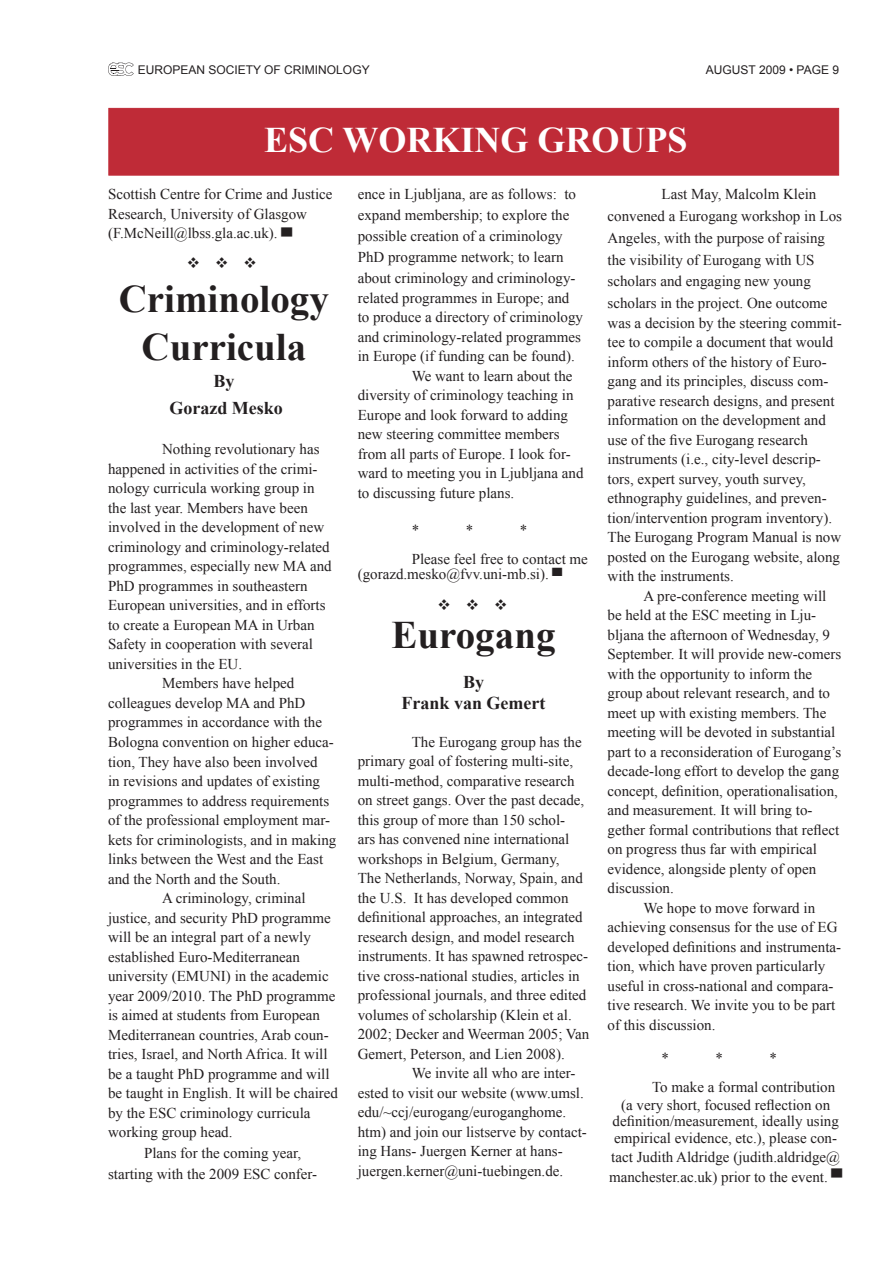
<style>
.page{position:relative;width:893px;height:1263px;background:#fff}
.page>*{position:absolute;margin:0;border:0;box-sizing:border-box;transform-origin:0 0}
.t1{font:700 39px/48px "Times New Roman";color:#231f20;text-align:center}
.cont_d{font:700 36px "Times New Roman";color:#fff}
.t2{font:700 18px "Times New Roman";color:#231f20}
.t3{font:15px/19.5px "Times New Roman";color:#231f20}
.cont_d-2{font:15px "Wingdings";color:#231f20}
.t4{font:12px "Arial";color:#231f20}
</style>
<div class="page">
<svg style="left:108px;top:63px;width:26px;height:13px"></svg>
<div style="left:108px;top:108px;width:731px;height:68px;background:#bf2b37;border:1px solid #bf2b37"></div>
<p class="t4" style="left:138px;top:62px;width:233px">EUROPEAN SOCIETY OF CRIMINOLOGY</p>
<p class="t4" style="left:706px;top:62px;width:135px">AUGUST 2009 • PAGE 9</p>
<p class="cont_d" style="left:264px;top:115px;width:425px">ESC WORKING GROUPS</p>
<p class="t3" style="left:108px;top:184px;width:226px">Scottish Centre for Crime and Justice<br>Research, University of Glasgow (F.McNeill@lbss.gla.ac.uk). ▀</p>
<p class="cont_d-2" style="left:187px;top:255px;width:72px">❖ ❖ ❖</p>
<p class="t1" style="left:119px;top:274px;width:212px">Criminology<br>Curricula</p>
<p class="t2" style="left:213px;top:368px;width:23px">By</p>
<p class="t2" style="left:169px;top:395px;width:115px">Gorazd Mesko</p>
<p class="t3" style="left:108px;top:439px;width:225px;text-indent:54px">Nothing revolutionary has happened in activities of the crimi&shy;nology curricula working group in the last year. Members have been involved in the development of new criminology and criminology-related programmes, especially new MA and PhD programmes in southeastern European universities, and in efforts to create a European MA in Urban Safety in cooperation with several universities in the EU.</p>
<p class="t3" style="left:108px;top:673px;width:230px;text-indent:54px">Members have helped colleagues develop MA and PhD programmes in accordance with the Bologna convention on higher educa&shy;tion, They have also been involved<br>in revisions and updates of existing programmes to address requirements of the professional employment mar&shy;kets for criminologists, and in making links between the West and the East and the North and the South.</p>
<p class="t3" style="left:108px;top:888px;width:231px;text-indent:54px">A criminology, criminal justice, and security PhD programme will be an integral part of a newly established Euro-Mediterranean university (EMUNI) in the academic year 2009/2010. The PhD programme is aimed at students from European Mediterranean countries, Arab coun&shy;tries, Israel, and North Africa. It will be a taught PhD programme and will be taught in English. It will be chaired by the ESC criminology curricula working group head.</p>
<p class="t3" style="left:108px;top:1142px;width:211px;line-height:21px;text-indent:36px">Plans for the coming year, starting with the 2009 ESC confer-</p>
<p class="t3" style="left:358px;top:184px;width:220px;line-height:21px">ence in Ljubljana, are as follows: to expand membership; to explore the possible creation of a criminology PhD programme network; to learn about criminology and criminology-</p>
<p class="t3" style="left:358px;top:288px;width:227px">related programmes in Europe; and to produce a directory of criminology and criminology-related programmes in Europe (if funding can be found).</p>
<p class="t3" style="left:358px;top:366px;width:227px;text-indent:54px">We want to learn about the diversity of criminology teaching in<br>Europe and look forward to adding new steering committee members from all parts of Europe. I look for&shy;ward to meeting you in Ljubljana and to discussing future plans.</p>
<p class="t3" style="left:412px;top:520px;width:9px">*</p>
<p class="t3" style="left:466px;top:520px;width:9px">*</p>
<p class="t3" style="left:520px;top:520px;width:9px">*</p>
<p class="t3" style="left:358px;top:551px;width:232px;line-height:15px;text-indent:54px">Please feel free to contact me (gorazd.mesko@fvv.uni-mb.si). <sub>▀</sub></p>
<p class="cont_d-2" style="left:437px;top:597px;width:72px">❖ ❖ ❖</p>
<p class="t1" style="left:391px;top:610px;width:165px">Eurogang</p>
<p class="t2" style="left:463px;top:669px;width:23px">By</p>
<p class="t2" style="left:401px;top:691px;width:145px">Frank van Gemert</p>
<p class="t3" style="left:358px;top:732px;width:233px;text-indent:54px">The Eurogang group has the primary goal of fostering multi-site, multi-method, comparative research on street gangs. Over the past decade, this group of more than 150 schol-<br>ars has convened nine international workshops in Belgium, Germany,<br>The Netherlands, Norway, Spain, and the U.S. It has developed common definitional approaches, an integrated research design, and model research instruments. It has spawned retrospec&shy;tive cross-national studies, articles in professional journals, and three edited volumes of scholarship (Klein et al.<br>2002; Decker and Weerman 2005; Van Gemert, Peterson, and Lien 2008).</p>
<p class="t3" style="left:358px;top:1063px;width:231px;text-indent:54px">We invite all who are inter&shy;ested to visit our website (www.umsl. edu/~ccj/eurogang/euroganghome. htm) and join our listserve by contact&shy;ing Hans- Juergen Kerner at hans&shy;juergen.kerner@uni-tuebingen.de.</p>
<p class="t3" style="left:608px;top:183px;width:236px;line-height:21.8px;text-indent:54px">Last May, Malcolm Klein convened a Eurogang workshop in Los Angeles, with the purpose of raising the visibility of Eurogang with US scholars and engaging new young scholars in the project. One outcome</p>
<p class="t3" style="left:608px;top:313px;width:236px">was a decision by the steering commit&shy;tee to compile a document that would inform others of the history of Euro&shy;gang and its principles, discuss com&shy;parative research designs, and present information on the development and use of the five Eurogang research instruments (i.e., city-level descrip&shy;tors, expert survey, youth survey, ethnography guidelines, and preven&shy;tion/intervention program inventory).<br>The Eurogang Program Manual is now posted on the Eurogang website, along with the instruments.</p>
<p class="t3" style="left:608px;top:586px;width:235px;text-indent:36px">A pre-conference meeting will be held at the ESC meeting in Lju&shy;bljana the afternoon of Wednesday, 9<br>September. It will provide new-comers with the opportunity to inform the group about relevant research, and to meet up with existing members. The meeting will be devoted in substantial part to a reconsideration of Eurogang’s decade-long effort to develop the gang concept, definition, operationalisation, and measurement. It will bring to&shy;gether formal contributions that reflect on progress thus far with empirical evidence, alongside plenty of open discussion.</p>
<p class="t3" style="left:608px;top:898px;width:235px;text-indent:36px">We hope to move forward in achieving consensus for the use of EG developed definitions and instrumenta&shy;tion, which have proven particularly useful in cross-national and compara&shy;tive research. We invite you to be part of this discussion.</p>
<p class="t3" style="left:662px;top:1048px;width:9px">*</p>
<p class="t3" style="left:716px;top:1048px;width:9px">*</p>
<p class="t3" style="left:770px;top:1048px;width:9px">*</p>
<p class="t3" style="left:621px;top:1078px;width:216px;line-height:18px;text-indent:31px">To make a formal contribution (a very short, focused reflection on</p>
<p class="t3" style="left:613px;top:1113px;width:228px;line-height:16.5px">definition/measurement, ideally using empirical evidence, etc.), please con-</p>
<p class="t3" style="left:609px;top:1147px;width:235px">tact Judith Aldridge (judith.aldridge@ manchester.ac.uk) prior to the event. ▀</p>
</div>
